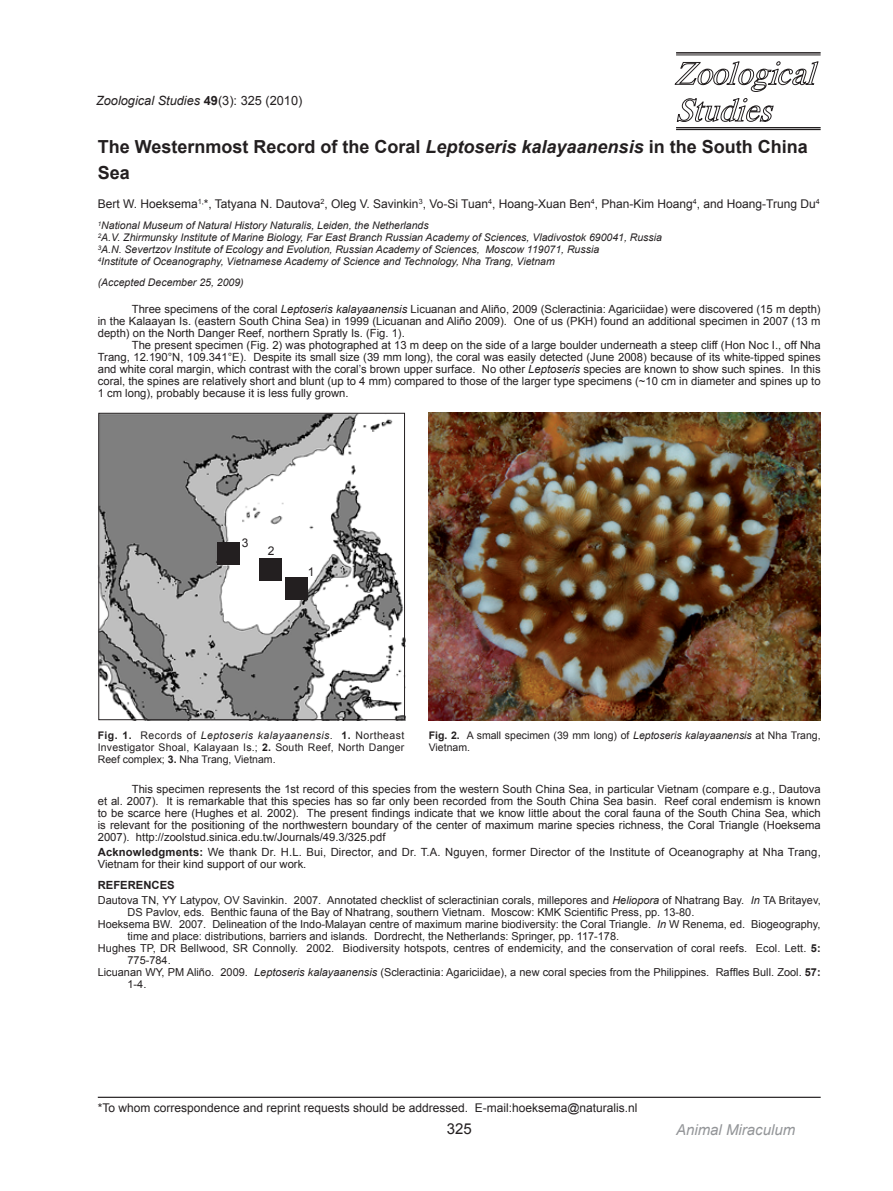
<style>
.page{position:relative;width:893px;height:1191px;background:#fff}
.page>*{position:absolute;margin:0;border:0;box-sizing:border-box;transform-origin:0 0}
.t1{font:700 18px/25.5px "Arial";color:#231f20}
.t2{font:italic 15px "Arial";color:#939598}
.t3{font:15px "Arial";color:#231f20}
.t4{font:italic 12.75px "Arial";color:#231f20}
.t5{font:12px "Arial";color:#231f20}
.t6{font:11.25px/12px "Arial";color:#231f20;text-align:justify}
.t7{font:700 11.25px "Arial";color:#231f20}
.t8{font:10.95px "Arial";color:#231f20}
.t9{font:italic 10.5px/12px "Arial";color:#231f20}
.t10{font:10.5px/12px "Arial";color:#231f20}
.s1{font-weight:700;font-style:normal}
.s2{font-style:normal}
.s3{font-style:italic}
.s4{font-weight:700}
</style>
<div class="page">
<hr style="left:98px;top:1096px;width:723px;height:2px;background:#231f20">
<hr style="left:676px;top:52px;width:145px;height:2px;background:#231f20">
<hr style="left:676px;top:55px;width:145px;height:1px;background:#231f20">
<hr style="left:676px;top:127px;width:145px;height:1px;background:#231f20">
<hr style="left:676px;top:129px;width:145px;height:1px;background:#231f20">
<svg style="left:675px;top:61px;width:143px;height:61px"></svg>
<img style="left:429px;top:412px;width:392px;height:308px">
<img style="left:98px;top:412px;width:307px;height:306px">
<div style="left:217px;top:542px;width:22px;height:23px;background:#231f20"></div>
<div style="left:98px;top:413px;width:307px;height:307px;border:1px solid #231f20"></div>
<div style="left:260px;top:559px;width:22px;height:22px;background:#231f20"></div>
<div style="left:285px;top:577px;width:22px;height:22px;background:#231f20"></div>
<p class="t4" style="left:96px;top:92px;width:208px">Zoological Studies <span class="s1">49</span><span class="s2">(3): 325 (2010)</span></p>
<h1 class="t1" style="left:98px;top:135px;width:711px">The Westernmost Record of the Coral <span class="s3">Leptoseris kalayaanensis</span> in the South China<br>Sea</h1>
<p class="t5" style="left:98px;top:196px;width:723px">Bert W. Hoeksema<sup>1,</sup>*, Tatyana N. Dautova<sup>2</sup>, Oleg V. Savinkin<sup>3</sup>, Vo-Si Tuan<sup>4</sup>, Hoang-Xuan Ben<sup>4</sup>, Phan-Kim Hoang<sup>4</sup>, and Hoang-Trung Du<sup>4</sup></p>
<p class="t9" style="left:98px;top:220px;width:566px"><sup>1</sup>National Museum of Natural History Naturalis, Leiden, the Netherlands<br><sup>2</sup>A.V. Zhirmunsky Institute of Marine Biology, Far East Branch Russian Academy of Sciences, Vladivostok 690041, Russia <sup>3</sup>A.N. Severtzov Institute of Ecology and Evolution, Russian Academy of Sciences, Moscow 119071, Russia<br><sup>4</sup>Institute of Oceanography, Vietnamese Academy of Science and Technology, Nha Trang, Vietnam</p>
<p class="t9" style="left:98px;top:277px;width:147px">(Accepted December 25, 2009)</p>
<p class="t6" style="left:98px;top:303px;width:724px;text-indent:34px">Three specimens of the coral <span class="s3">Leptoseris kalayaanensis</span> Licuanan and Aliño, 2009 (Scleractinia: Agariciidae) were discovered (15 m depth) in the Kalaayan Is. (eastern South China Sea) in 1999 (Licuanan and Aliño 2009). One of us (PKH) found an additional specimen in 2007 (13 m depth) on the North Danger Reef, northern Spratly Is. (Fig. 1).</p>
<p class="t6" style="left:98px;top:339px;width:724px;text-indent:34px">The present specimen (Fig. 2) was photographed at 13 m deep on the side of a large boulder underneath a steep cliff (Hon Noc I., off Nha Trang, 12.190°N, 109.341°E). Despite its small size (39 mm long), the coral was easily detected (June 2008) because of its white-tipped spines and white coral margin, which contrast with the coral’s brown upper surface. No other <span class="s3">Leptoseris</span> species are known to show such spines. In this coral, the spines are relatively short and blunt (up to 4 mm) compared to those of the larger type specimens (~10 cm in diameter and spines up to 1 cm long), probably because it is less fully grown.</p>
<p class="t5" style="left:242px;top:535px;width:8px">3</p>
<p class="t5" style="left:268px;top:543px;width:8px">2</p>
<p class="t5" style="left:308px;top:564px;width:8px">1</p>
<p class="t10" style="left:98px;top:729px;width:308px;text-align:justify"><span class="s4">Fig. 1.</span> Records of <span class="s3">Leptoseris kalayaanensis</span>. <span class="s4">1.</span> Northeast Investigator Shoal, Kalayaan Is.; <span class="s4">2.</span> South Reef, North Danger Reef complex; <span class="s4">3.</span> Nha Trang, Vietnam.</p>
<p class="t10" style="left:429px;top:729px;width:393px"><span class="s4">Fig. 2.</span> A small specimen (39 mm long) of <span class="s3">Leptoseris kalayaanensis</span> at Nha Trang,<br>Vietnam.</p>
<p class="t6" style="left:98px;top:783px;width:724px;text-indent:34px">This specimen represents the 1st record of this species from the western South China Sea, in particular Vietnam (compare e.g., Dautova et al. 2007). It is remarkable that this species has so far only been recorded from the South China Sea basin. Reef coral endemism is known to be scarce here (Hughes et al. 2002). The present findings indicate that we know little about the coral fauna of the South China Sea, which is relevant for the positioning of the northwestern boundary of the center of maximum marine species richness, the Coral Triangle (Hoeksema 2007). http://zoolstud.sinica.edu.tw/Journals/49.3/325.pdf</p>
<p class="t6" style="left:98px;top:846px;width:724px"><span class="s4">Acknowledgments:</span> We thank Dr. H.L. Bui, Director, and Dr. T.A. Nguyen, former Director of the Institute of Oceanography at Nha Trang,<br>Vietnam for their kind support of our work.</p>
<p class="t7" style="left:98px;top:877px;width:78px">REFERENCES</p>
<p class="t8" style="left:98px;top:892px;width:724px">Dautova TN, YY Latypov, OV Savinkin. 2007. Annotated checklist of scleractinian corals, millepores and <span class="s3">Heliopora</span> of Nhatrang Bay. <span class="s3">In</span> TA Britayev,</p>
<p class="t8" style="left:128px;top:904px;width:568px">DS Pavlov, eds. Benthic fauna of the Bay of Nhatrang, southern Vietnam. Moscow: KMK Scientific Press, pp. 13-80.</p>
<p class="t8" style="left:98px;top:916px;width:724px">Hoeksema BW. 2007. Delineation of the Indo-Malayan centre of maximum marine biodiversity: the Coral Triangle. <span class="s3">In</span> W Renema, ed. Biogeography,</p>
<p class="t8" style="left:128px;top:928px;width:493px">time and place: distributions, barriers and islands. Dordrecht, the Netherlands: Springer, pp. 117-178.</p>
<p class="t8" style="left:98px;top:940px;width:724px">Hughes TP, DR Bellwood, SR Connolly. 2002. Biodiversity hotspots, centres of endemicity, and the conservation of coral reefs. Ecol. Lett. <span class="s4">5:</span></p>
<p class="t8" style="left:128px;top:952px;width:45px">775-784.</p>
<p class="t8" style="left:98px;top:964px;width:724px">Licuanan WY, PM Aliño. 2009. <span class="s3">Leptoseris kalayaanensis</span> (Scleractinia: Agariciidae), a new coral species from the Philippines. Raffles Bull. Zool. <span class="s4">57:</span></p>
<p class="t8" style="left:128px;top:976px;width:20px">1-4.</p>
<p class="t5" style="left:98px;top:1099px;width:541px">*To whom correspondence and reprint requests should be addressed. E-mail:hoeksema@naturalis.nl</p>
<h2 class="t3" style="left:447px;top:1119px;width:27px">325</h2>
<h2 class="t2" style="left:676px;top:1120px;width:121px">Animal Miraculum</h2>
</div>
